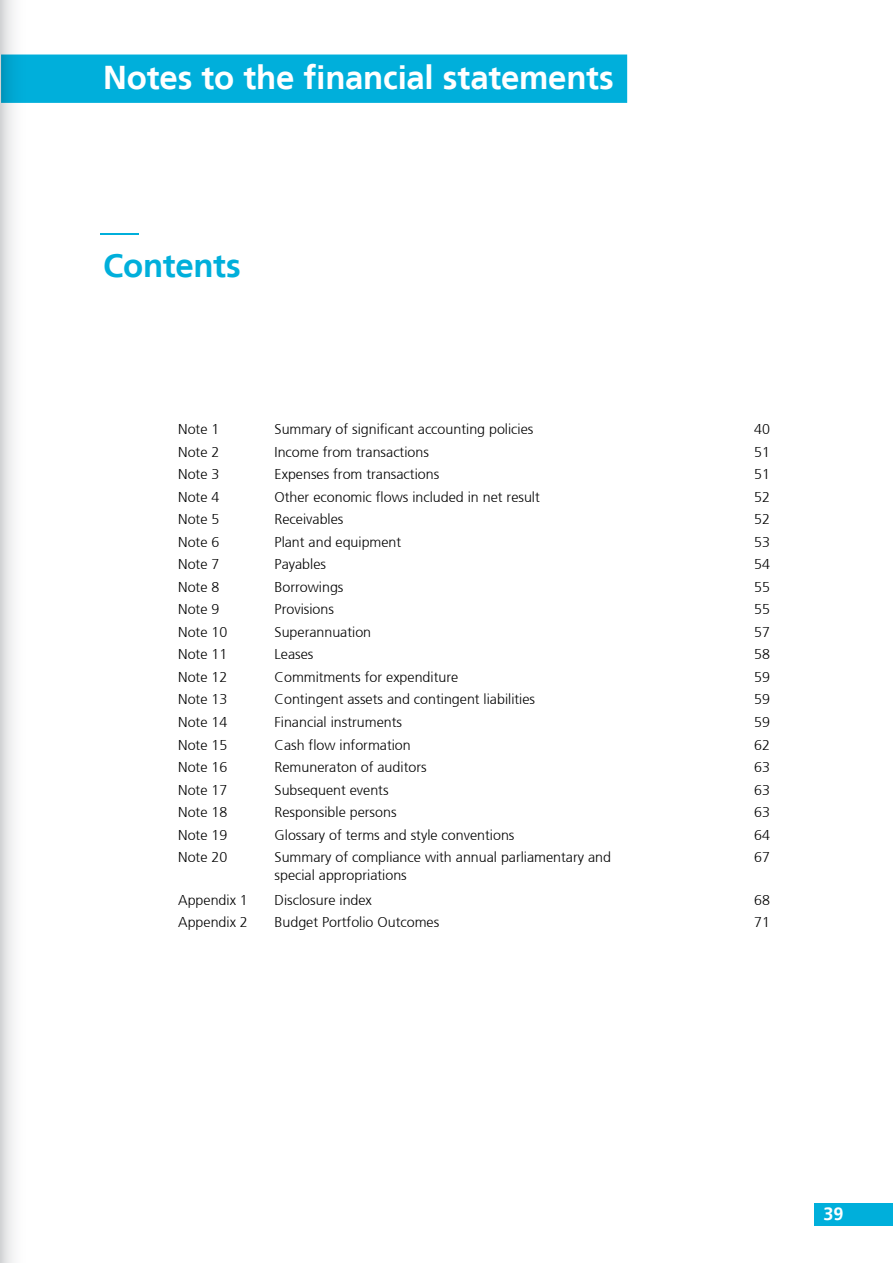
<style>
.page{position:relative;width:893px;height:1263px;background:#fff}
.page>*{position:absolute;margin:0;border:0;box-sizing:border-box;transform-origin:0 0}
.t1{font:700 33px "Frutiger LT";letter-spacing:-.005em;color:#fff}
.t2{font:700 33px "Frutiger LT";letter-spacing:-.005em;color:#00afdb}
.t3{font:700 18px "Frutiger LT";color:#fff}
.t4{font:300 14.25px/18px "Frutiger";color:#000}
</style>
<div class="page">
<div style="left:814px;top:1204px;width:79px;height:22px;background:#00afdb"></div>
<div style="left:1px;top:55px;width:626px;height:48px;background:#00afdb"></div>
<hr style="left:100px;top:233px;width:39px;height:2px;background:#00afdb">
<svg style="left:0;top:0;width:56px;height:1263px"></svg>
<h1 class="t1" style="left:103px;top:58px;width:512px">Notes to the financial statements</h1>
<h1 class="t2" style="left:103px;top:246px;width:139px">Contents</h1>
<p class="t4" style="left:178px;top:421px;width:43px">Note 1</p>
<p class="t4" style="left:275px;top:421px;width:260px">Summary of significant accounting policies</p>
<p class="t4" style="left:754px;top:421px;width:17px">40</p>
<p class="t4" style="left:178px;top:443px;width:43px">Note 2</p>
<p class="t4" style="left:275px;top:443px;width:156px">Income from transactions</p>
<p class="t4" style="left:754px;top:443px;width:17px">51</p>
<p class="t4" style="left:178px;top:466px;width:43px">Note 3</p>
<p class="t4" style="left:275px;top:466px;width:166px">Expenses from transactions</p>
<p class="t4" style="left:754px;top:466px;width:17px">51</p>
<p class="t4" style="left:178px;top:488px;width:43px">Note 4</p>
<p class="t4" style="left:275px;top:488px;width:267px">Other economic flows included in net result</p>
<p class="t4" style="left:754px;top:488px;width:17px">52</p>
<p class="t4" style="left:178px;top:511px;width:43px">Note 5</p>
<p class="t4" style="left:275px;top:511px;width:70px">Receivables</p>
<p class="t4" style="left:754px;top:511px;width:17px">52</p>
<p class="t4" style="left:178px;top:533px;width:43px">Note 6</p>
<p class="t4" style="left:275px;top:533px;width:128px">Plant and equipment</p>
<p class="t4" style="left:754px;top:533px;width:17px">53</p>
<p class="t4" style="left:178px;top:556px;width:43px">Note 7</p>
<p class="t4" style="left:275px;top:556px;width:53px">Payables</p>
<p class="t4" style="left:754px;top:556px;width:17px">54</p>
<p class="t4" style="left:178px;top:578px;width:43px">Note 8</p>
<p class="t4" style="left:275px;top:578px;width:70px">Borrowings</p>
<p class="t4" style="left:754px;top:578px;width:17px">55</p>
<p class="t4" style="left:178px;top:601px;width:43px">Note 9</p>
<p class="t4" style="left:275px;top:601px;width:61px">Provisions</p>
<p class="t4" style="left:754px;top:601px;width:17px">55</p>
<p class="t4" style="left:178px;top:623px;width:51px">Note 10</p>
<p class="t4" style="left:275px;top:623px;width:98px">Superannuation</p>
<p class="t4" style="left:754px;top:623px;width:17px">57</p>
<p class="t4" style="left:178px;top:646px;width:51px">Note 11</p>
<p class="t4" style="left:275px;top:646px;width:40px">Leases</p>
<p class="t4" style="left:754px;top:646px;width:17px">58</p>
<p class="t4" style="left:178px;top:668px;width:51px">Note 12</p>
<p class="t4" style="left:275px;top:668px;width:185px">Commitments for expenditure</p>
<p class="t4" style="left:754px;top:668px;width:17px">59</p>
<p class="t4" style="left:178px;top:691px;width:51px">Note 13</p>
<p class="t4" style="left:275px;top:691px;width:262px">Contingent assets and contingent liabilities</p>
<p class="t4" style="left:754px;top:691px;width:17px">59</p>
<p class="t4" style="left:178px;top:713px;width:51px">Note 14</p>
<p class="t4" style="left:275px;top:713px;width:129px">Financial instruments</p>
<p class="t4" style="left:754px;top:713px;width:17px">59</p>
<p class="t4" style="left:178px;top:736px;width:51px">Note 15</p>
<p class="t4" style="left:275px;top:736px;width:138px">Cash flow information</p>
<p class="t4" style="left:754px;top:736px;width:17px">62</p>
<p class="t4" style="left:178px;top:758px;width:51px">Note 16</p>
<p class="t4" style="left:275px;top:758px;width:154px">Remuneraton of auditors</p>
<p class="t4" style="left:754px;top:758px;width:17px">63</p>
<p class="t4" style="left:178px;top:781px;width:51px">Note 17</p>
<p class="t4" style="left:275px;top:781px;width:116px">Subsequent events</p>
<p class="t4" style="left:754px;top:781px;width:17px">63</p>
<p class="t4" style="left:178px;top:803px;width:51px">Note 18</p>
<p class="t4" style="left:275px;top:803px;width:123px">Responsible persons</p>
<p class="t4" style="left:754px;top:803px;width:17px">63</p>
<p class="t4" style="left:178px;top:826px;width:51px">Note 19</p>
<p class="t4" style="left:275px;top:826px;width:241px">Glossary of terms and style conventions</p>
<p class="t4" style="left:754px;top:826px;width:17px">64</p>
<p class="t4" style="left:178px;top:848px;width:51px">Note 20</p>
<p class="t4" style="left:275px;top:848px;width:338px">Summary of compliance with annual parliamentary and special appropriations</p>
<p class="t4" style="left:754px;top:848px;width:17px">67</p>
<p class="t4" style="left:178px;top:891px;width:71px">Appendix 1</p>
<p class="t4" style="left:275px;top:891px;width:99px">Disclosure index</p>
<p class="t4" style="left:754px;top:891px;width:17px">68</p>
<p class="t4" style="left:178px;top:913px;width:71px">Appendix 2</p>
<p class="t4" style="left:275px;top:913px;width:166px">Budget Portfolio Outcomes</p>
<p class="t4" style="left:754px;top:913px;width:17px">71</p>
<p class="t3" style="left:823px;top:1203px;width:21px">39</p>
</div>
